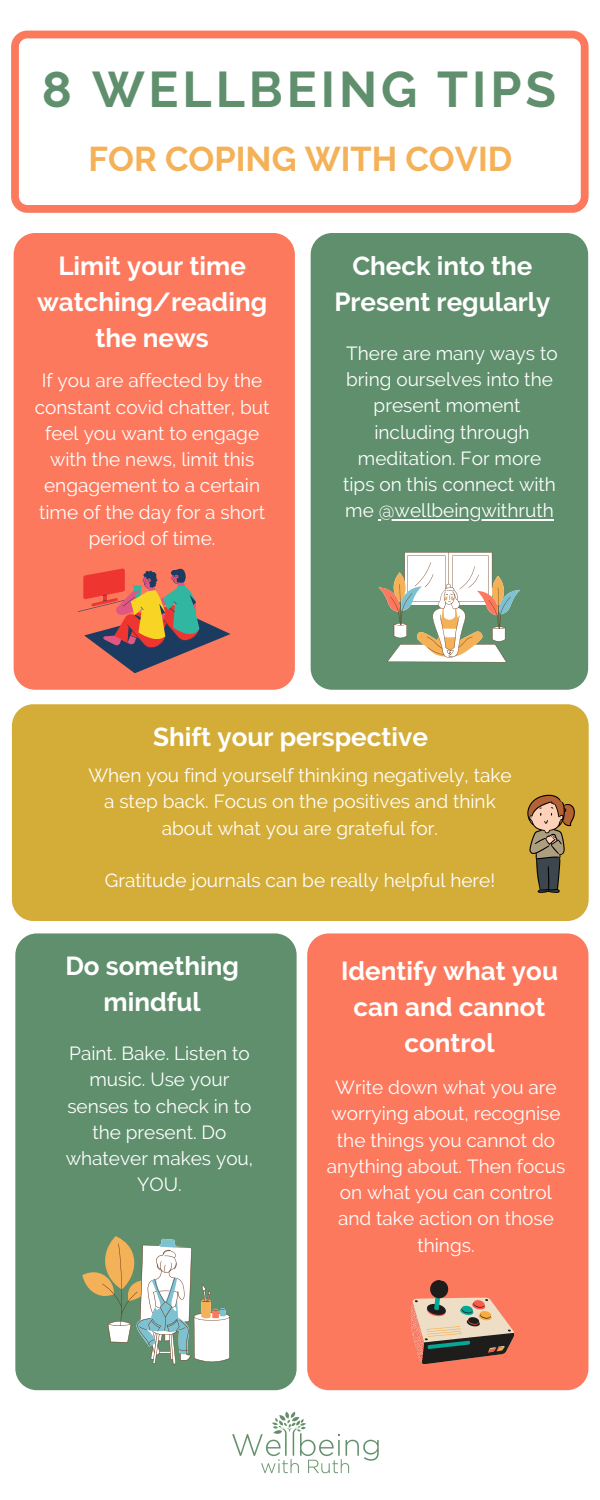
<style>
.page{position:relative;width:600px;height:1500px;background:#fff}
.page>*{position:absolute;margin:0;border:0;box-sizing:border-box;transform-origin:0 0}
.t1{font:700 50px "Raleway";letter-spacing:.08em;color:#5f8f6c}
.t2{font:700 34.3px "Raleway";color:#f4b157}
.t3{font:700 26px/36px "Raleway";color:#fff;text-align:center}
.t4{font:19px/26.2px "Raleway";color:#fff;text-align:center}
</style>
<div class="page">
<div style="left:14px;top:233px;width:281px;height:457px;background:#fc795d;border-radius:21px"></div>
<div style="left:12px;top:704px;width:577px;height:217px;background:#d4ad39;border-radius:21px"></div>
<div style="left:311px;top:233px;width:277px;height:457px;background:#5f8f6c;border-radius:21px"></div>
<svg style="left:11px;top:31px;width:578px;height:182px"></svg>
<div style="left:307px;top:933px;width:281px;height:457px;background:#fc795d;border-radius:21px"></div>
<svg style="left:78px;top:568px;width:153px;height:105px"></svg>
<svg style="left:379px;top:552px;width:141px;height:110px"></svg>
<svg style="left:527px;top:795px;width:48px;height:98px"></svg>
<svg style="left:411px;top:1280px;width:104px;height:84px"></svg>
<hr style="left:379px;top:519px;width:175px;height:1px;background:#fff">
<div style="left:15px;top:933px;width:282px;height:457px;background:#5f8f6c;border-radius:21px"></div>
<svg style="left:82px;top:1236px;width:148px;height:128px"></svg>
<img style="left:232px;top:1411px;width:147px;height:63px">
<p class="t1" style="left:42px;top:60px;width:516px">8 WELLBEING TIPS</p>
<p class="t2" style="left:89px;top:138px;width:425px">FOR COPING WITH COVID</p>
<p class="t3" style="left:37px;top:248px;width:232px">Limit your time watching/reading the news</p>
<p class="t4" style="left:35px;top:368px;width:236px">If you are affected by the constant covid chatter, but feel you want to engage with the news, limit this engagement to a certain time of the day for a short period of time.</p>
<p class="t3" style="left:334px;top:248px;width:218px">Check into the<br>Present regularly</p>
<p class="t4" style="left:343px;top:340px;width:216px">There are many ways to bring ourselves into the present moment including through meditation. For more tips on this connect with me @wellbeingwithruth</p>
<p class="t3" style="left:153px;top:718px;width:276px">Shift your perspective</p>
<p class="t4" style="left:88px;top:762px;width:425px">When you find yourself thinking negatively, take a step back. Focus on the positives and think about what you are grateful for.</p>
<p class="t4" style="left:105px;top:867px;width:392px">Gratitude journals can be really helpful here!</p>
<p class="t3" style="left:65px;top:947px;width:175px">Do something mindful</p>
<p class="t4" style="left:66px;top:1040px;width:189px">Paint. Bake. Listen to music. Use your senses to check in to the present. Do whatever makes you,<br>YOU.</p>
<p class="t3" style="left:341px;top:953px;width:218px">Identify what you can and cannot control</p>
<p class="t4" style="left:327px;top:1074px;width:240px">Write down what you are worrying about, recognise the things you cannot do anything about. Then focus on what you can control and take action on those things.</p>
</div>
